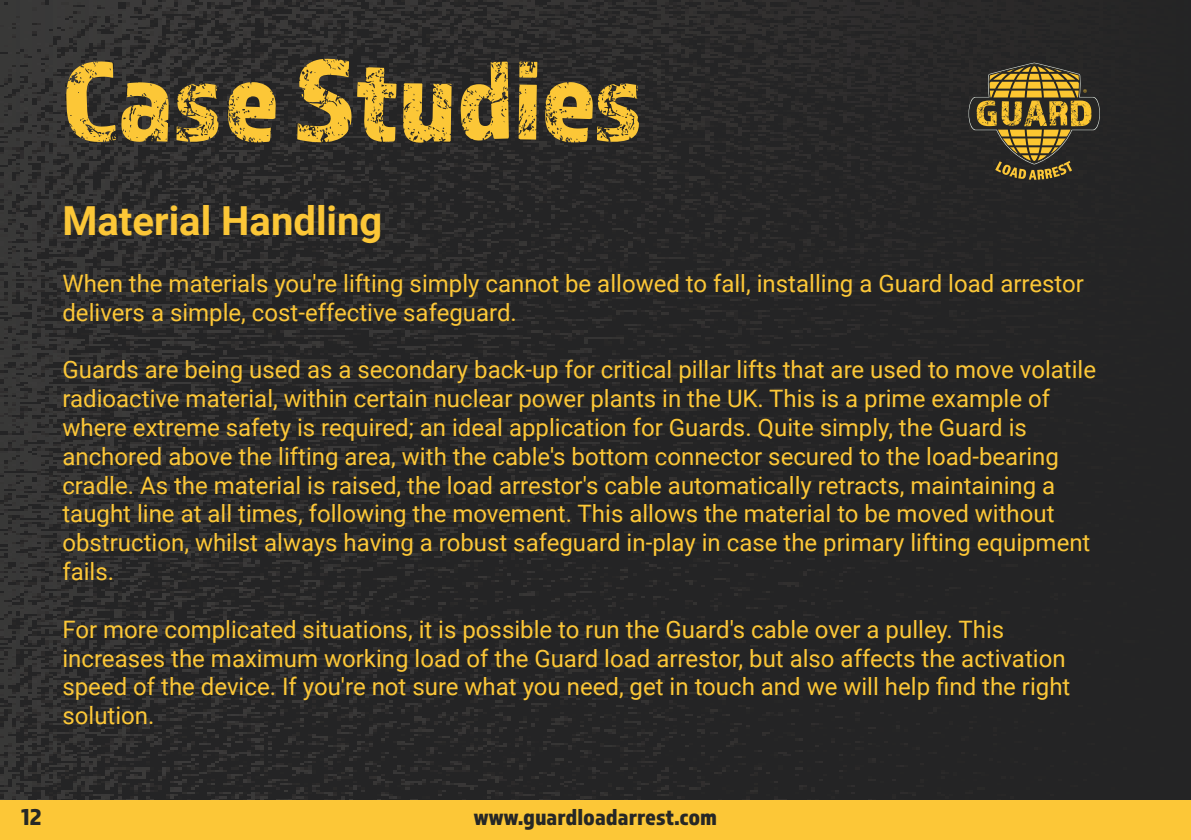
<style>
.page{position:relative;width:1191px;height:840px;background:#fff}
.page>*{position:absolute;margin:0;border:0;box-sizing:border-box;transform-origin:0 0}
.t1{font:120px "Almaq Rough";color:#fcc737}
.t2{font:700 40px "Roboto";color:#fcc737}
.t3{font:24px/28.8px "Roboto";color:#fcc737}
.t4{font:24px "Almaq Refined";color:#262726}
</style>
<div class="page">
<img style="left:0;top:0;width:1191px;height:800px">
<div style="left:0;top:800px;width:1191px;height:39px;background:#fcc737"></div>
<svg style="left:968px;top:62px;width:132px;height:118px;background:#66562b"></svg>
<h1 class="t1" style="left:62px;top:28px;width:585px">Case Studies</h1>
<h2 class="t2" style="left:62px;top:193px;width:321px">Material Handling</h2>
<p class="t3" style="left:62px;top:268px;width:1023px">When the materials you're lifting simply cannot be allowed to fall, installing a Guard load arrestor delivers a simple, cost-effective safeguard.</p>
<p class="t3" style="left:62px;top:354px;width:1035px">Guards are being used as a secondary back-up for critical pillar lifts that are used to move volatile radioactive material, within certain nuclear power plants in the UK. This is a prime example of where extreme safety is required; an ideal application for Guards. Quite simply, the Guard is anchored above the lifting area, with the cable's bottom connector secured to the load-bearing cradle. As the material is raised, the load arrestor's cable automatically retracts, maintaining a taught line at all times, following the movement. This allows the material to be moved without obstruction, whilst always having a robust safeguard in-play in case the primary lifting equipment fails.</p>
<p class="t3" style="left:62px;top:613px;width:1009px">For more complicated situations, it is possible to run the Guard's cable over a pulley. This increases the maximum working load of the Guard load arrestor, but also affects the activation speed of the device. If you're not sure what you need, get in touch and we will help find the right solution.</p>
<p class="t4" style="left:21px;top:801px;width:22px">12</p>
<p class="t4" style="left:474px;top:801px;width:245px">www.guardloadarrest.com</p>
</div>
